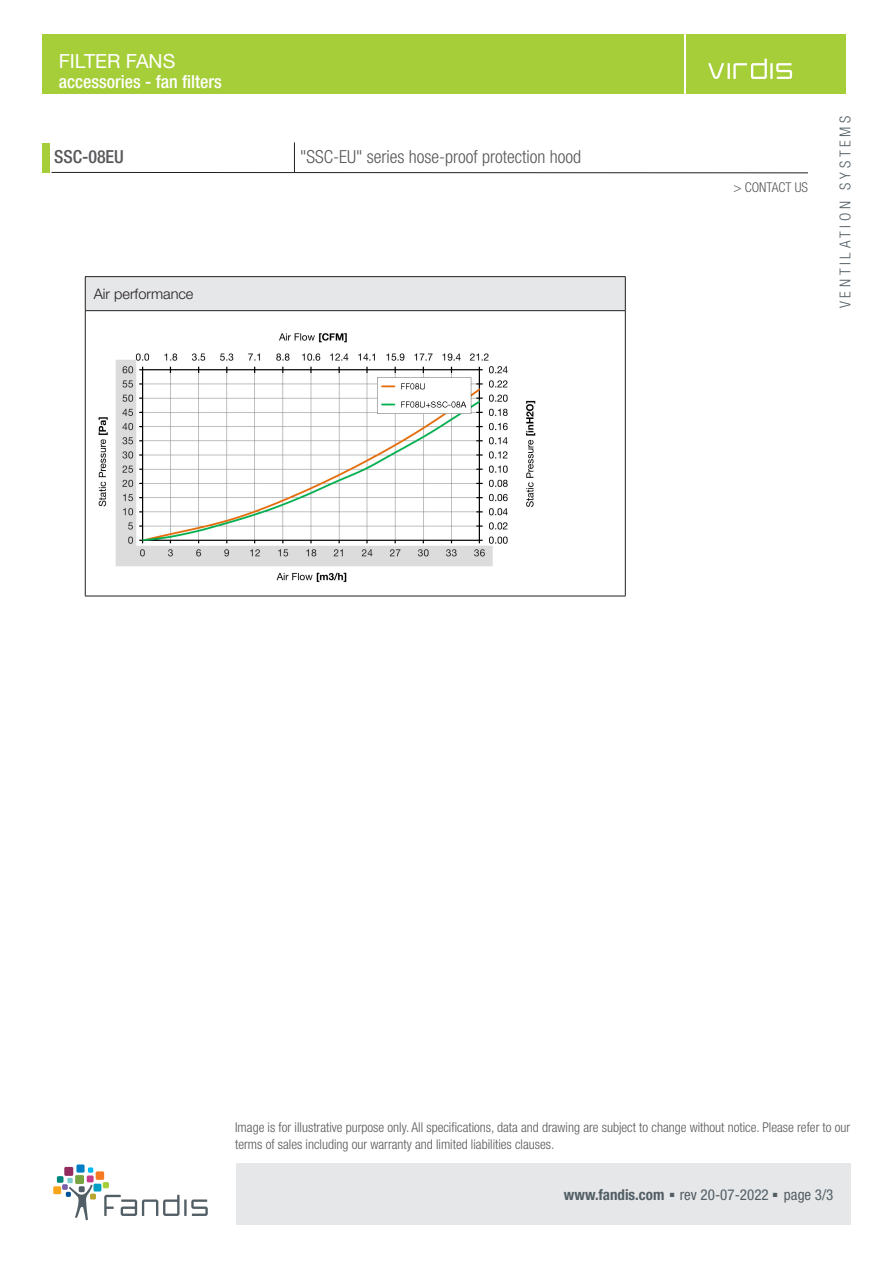
<style>
.page{position:relative;width:893px;height:1263px;background:#fff}
.page>*{position:absolute;margin:0;border:0;box-sizing:border-box;transform-origin:0 0}
.t1{font:19.5px "Helvetica Neue LT Std";color:#fff}
.t2{font:300 condensed 18px "Helvetica Neue LT Std";color:#57585a}
.t3{font:500 condensed 18px "Helvetica Neue LT Std";color:#fff}
.t4{font:500 condensed 18px "Helvetica Neue LT Std";color:#57585a}
.t5{font:condensed 15px "Helvetica Neue LT Std";color:#525e65}
.t6{font:300 condensed 15px "Helvetica Neue LT Std";letter-spacing:.25em;color:#525e65}
.T3Titolo{font:300 14.55px "Helvetica Neue LT Std";color:#231f20}
.t7{font:300 condensed 13.5px/16.5px "Helvetica Neue LT Std";color:#57585a}
.s1{font-weight:700}
.s2{font-family:"Arial";font-stretch:normal;font-size:9px}
</style>
<div class="page">
<div style="left:43px;top:35px;width:641px;height:59px;background:#a6ce39"></div>
<div style="left:236px;top:1163px;width:614px;height:62px;background:#e6e7e9"></div>
<div style="left:43px;top:143px;width:7px;height:30px;background:#a6ce39"></div>
<hr style="left:51px;top:172px;width:757px;height:1px;background:#231f20">
<div style="left:687px;top:35px;width:159px;height:59px;background:#a6ce39"></div>
<svg style="left:708px;top:59px;width:59px;height:20px"></svg>
<hr style="left:770px;top:63px;width:3px;height:16px;background:#fff">
<svg style="left:776px;top:63px;width:16px;height:16px"></svg>
<hr style="left:294px;top:142px;width:1px;height:31px;background:#231f20">
<svg style="left:104px;top:1195px;width:104px;height:21px"></svg>
<div style="left:94px;top:1184px;width:7px;height:7px;background:#009fc3"></div>
<div style="left:57px;top:1176px;width:7px;height:7px;background:#00867d"></div>
<div style="left:76px;top:1164px;width:9px;height:8px;background:#007ec5"></div>
<div style="left:96px;top:1171px;width:8px;height:9px;background:#f47921"></div>
<svg style="left:103px;top:1182px;width:6px;height:6px"></svg>
<svg style="left:62px;top:1167px;width:34px;height:53px"></svg>
<div style="left:53px;top:1186px;width:8px;height:8px;background:#f9a51b"></div>
<div style="left:85px;top:277px;width:540px;height:34px;background:#e6e7e9"></div>
<hr style="left:85px;top:276px;width:540px;height:1px;background:#231f20">
<hr style="left:85px;top:277px;width:1px;height:33px;background:#231f20">
<hr style="left:625px;top:277px;width:1px;height:33px;background:#231f20">
<hr style="left:85px;top:310px;width:540px;height:1px;background:#231f20">
<hr style="left:85px;top:311px;width:1px;height:285px;background:#231f20">
<hr style="left:625px;top:311px;width:1px;height:285px;background:#231f20">
<hr style="left:85px;top:596px;width:540px;height:1px;background:#231f20">
<img style="left:98px;top:333px;width:438px;height:249px">
<h1 class="t1" style="left:59px;top:49px;width:118px">FILTER FANS</h1>
<h2 class="t3" style="left:59px;top:71px;width:164px">accessories - fan filters</h2>
<h2 class="t4" style="left:54px;top:146px;width:71px">SSC-08EU</h2>
<h2 class="t2" style="left:300px;top:147px;width:282px">"SSC-EU" series hose-proof protection hood</h2>
<p class="T3Titolo" style="left:94px;top:285px;width:101px">Air performance</p>
<p class="t7" style="left:733px;top:179px;width:76px">&gt; CONTACT US</p>
<p class="t6" style="left:836px;top:308px;width:194px;rotate:-90deg">VENTILATION SYSTEMS</p>
<p class="t7" style="left:235px;top:1119px;width:617px">Image is for illustrative purpose only. All specifications, data and drawing are subject to change without notice. Please refer to our terms of sales including our warranty and limited liabilities clauses.</p>
<p class="t5" style="left:564px;top:1186px;width:271px"><span class="s1">www.fandis.com</span> <span class="s2">■</span> rev 20-07-2022 <span class="s2">■</span> page 3/3</p>
</div>
